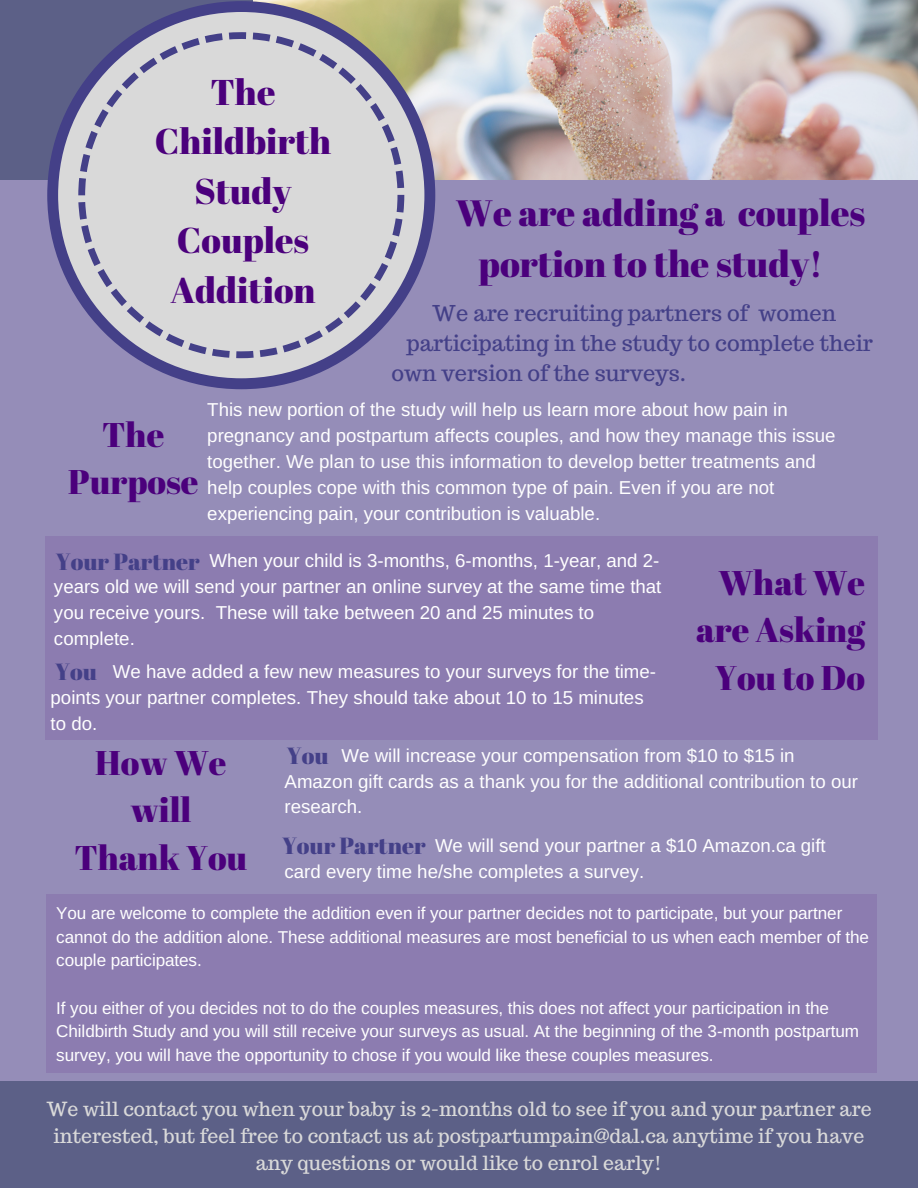
<style>
.page{position:relative;width:918px;height:1188px;background:#fff}
.page>*{position:absolute;margin:0;border:0;box-sizing:border-box;transform-origin:0 0}
.t1{font:36.6px/50.7px "Abril Fatface";color:#4b007c;text-align:center}
.t2{font:35.85px/49.5px "Abril Fatface";color:#4b007c;text-align:center}
.t3{font:34.2px/47.2px "Abril Fatface";color:#4b007c;text-align:center}
.t4{font:23.4px "Abril Fatface";color:#444088}
.t5{font:21.75px "Trocchi";color:#444088}
.t6{font:19.5px/27px "Trocchi";color:#d9d9d9;text-align:center}
.t7{font:18.75px/25.8px "Arimo";color:#fff}
.t8{font:17.1px/23.7px "Arimo";letter-spacing:-.005em;color:#fff}
</style>
<div class="page">
<img style="left:253px;top:0;width:665px;height:180px">
<div style="left:0;top:0;width:253px;height:267px;background:#5c6087"></div>
<div style="left:0;top:180px;width:918px;height:957px;background:#958db8"></div>
<div style="left:0;top:1081px;width:918px;height:107px;background:#5c6087"></div>
<svg style="left:47px;top:1px;width:388px;height:388px;fill:#d9d9d9"></svg>
<div style="left:45px;top:537px;width:832px;height:203px;background:#8c7cb0"></div>
<div style="left:46px;top:894px;width:830px;height:179px;background:#8c7cb0"></div>
<h2 class="t2" style="left:155px;top:66px;width:178px">The<br>Childbirth<br>Study<br>Couples<br>Addition</h2>
<h1 class="t1" style="left:456px;top:187px;width:411px">We are adding a couples portion to the study!</h1>
<p class="t5" style="left:432px;top:298px;width:405px">We are recruiting partners of women</p>
<p class="t5" style="left:407px;top:329px;width:468px">participating in the study to complete their</p>
<p class="t5" style="left:391px;top:359px;width:296px">own version of the surveys.</p>
<p class="t7" style="left:207px;top:397px;width:630px">This new portion of the study will help us learn more about how pain in pregnancy and postpartum affects couples, and how they manage this issue together. We plan to use this information to develop better treatments and help couples cope with this common type of pain. Even if you are not experiencing pain, your contribution is valuable.</p>
<p class="t7" style="left:54px;top:548px;width:609px;text-indent:156px">When your child is 3-months, 6-months, 1-year, and 2- years old we will send your partner an online survey at the same time that you receive yours. These will take between 20 and 25 minutes to complete.</p>
<h3 class="t3" style="left:68px;top:410px;width:132px">The<br>Purpose</h3>
<p class="t4" style="left:56px;top:546px;width:145px">Your Partner</p>
<h3 class="t3" style="left:696px;top:558px;width:171px;text-align:right">What We are Asking<br>You to Do</h3>
<p class="t4" style="left:55px;top:655px;width:43px">You</p>
<p class="t7" style="left:51px;top:659px;width:607px;text-indent:62px">We have added a few new measures to your surveys for the time&shy;points your partner completes. They should take about 10 to 15 minutes to do.</p>
<h3 class="t3" style="left:74px;top:738px;width:174px">How We will<br>Thank You</h3>
<p class="t4" style="left:287px;top:739px;width:43px">You</p>
<p class="t7" style="left:285px;top:742px;width:575px;text-indent:57px">We will increase your compensation from $10 to $15 in<br>Amazon gift cards as a thank you for the additional contribution to our research.</p>
<p class="t4" style="left:282px;top:829px;width:145px">Your Partner</p>
<p class="t7" style="left:285px;top:832px;width:543px;text-indent:150px">We will send your partner a $10 Amazon.ca gift card every time he/she completes a survey.</p>
<p class="t8" style="left:56px;top:901px;width:814px">You are welcome to complete the addition even if your partner decides not to participate, but your partner cannot do the addition alone. These additional measures are most beneficial to us when each member of the couple participates.</p>
<p class="t8" style="left:56px;top:996px;width:804px">If you either of you decides not to do the couples measures, this does not affect your participation in the<br>Childbirth Study and you will still receive your surveys as usual. At the beginning of the 3-month postpartum survey, you will have the opportunity to chose if you would like these couples measures.</p>
<p class="t6" style="left:46px;top:1095px;width:827px">We will contact you when your baby is 2-months old to see if you and your partner are interested, but feel free to contact us at postpartumpain@dal.ca anytime if you have any questions or would like to enrol early!</p>
</div>
